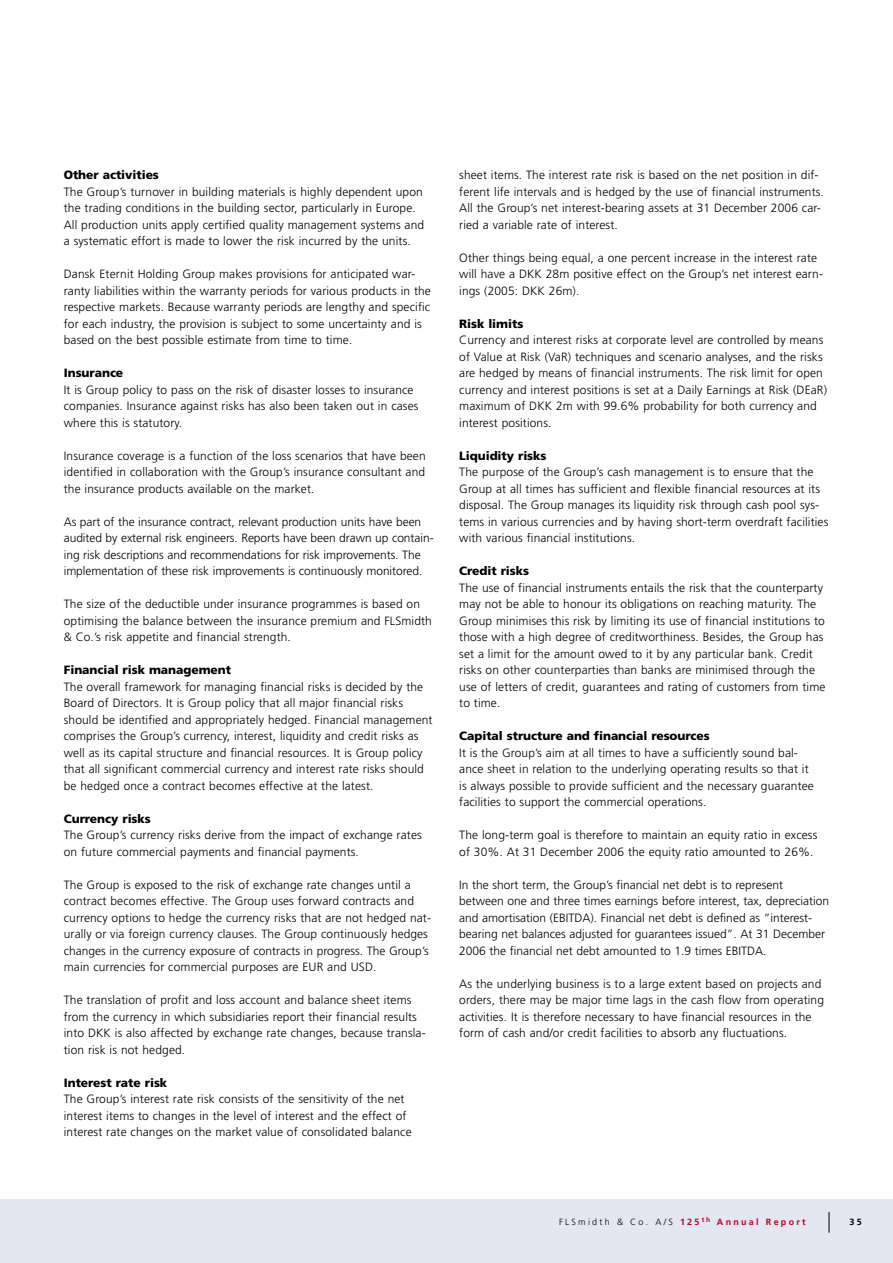
<style>
.page{position:relative;width:893px;height:1263px;background:#fff}
.page>*{position:absolute;margin:0;border:0;box-sizing:border-box;transform-origin:0 0}
.t1{font:300 12px/16.5px "Frutiger";letter-spacing:.01em;color:#000}
.t2{font:900 12px "Frutiger";letter-spacing:-.005em;color:#000}
.t3{font:700 9px "Frutiger";letter-spacing:.25em;color:#b3071b}
.t4{font:300 9px "Frutiger";color:#000}
.t5{font:700 9px "Frutiger";color:#000}
.s1{font-weight:300;color:#000}
</style>
<div class="page">
<div style="left:0;top:1199px;width:893px;height:64px;background:#e4e6f2"></div>
<svg style="left:829px;top:1212px;width:1px;height:21px"></svg>
<p class="t2" style="left:64px;top:168px;width:97px">Other activities</p>
<p class="t1" style="left:64px;top:183px;width:362px">The Group’s turnover in building materials is highly dependent upon the trading conditions in the building sector, particularly in Europe.<br>All production units apply certified quality management systems and a systematic effort is made to lower the risk incurred by the units.</p>
<p class="t1" style="left:64px;top:266px;width:369px">Dansk Eternit Holding Group makes provisions for anticipated war&shy;ranty liabilities within the warranty periods for various products in the respective markets. Because warranty periods are lengthy and specific for each industry, the provision is subject to some uncertainty and is based on the best possible estimate from time to time.</p>
<p class="t2" style="left:64px;top:366px;width:61px">Insurance</p>
<p class="t1" style="left:64px;top:381px;width:356px">It is Group policy to pass on the risk of disaster losses to insurance companies. Insurance against risks has also been taken out in cases where this is statutory.</p>
<p class="t1" style="left:64px;top:447px;width:363px;text-align:justify">Insurance coverage is a function of the loss scenarios that have been identified in collaboration with the Group’s insurance consultant and the insurance products available on the market.</p>
<p class="t1" style="left:64px;top:513px;width:371px">As part of the insurance contract, relevant production units have been audited by external risk engineers. Reports have been drawn up contain&shy;ing risk descriptions and recommendations for risk improvements. The implementation of these risk improvements is continuously monitored.</p>
<p class="t1" style="left:64px;top:596px;width:370px">The size of the deductible under insurance programmes is based on optimising the balance between the insurance premium and FLSmidth &amp; Co.’s risk appetite and financial strength.</p>
<p class="t2" style="left:64px;top:663px;width:169px">Financial risk management</p>
<p class="t1" style="left:64px;top:678px;width:370px">The overall framework for managing financial risks is decided by the Board of Directors. It is Group policy that all major financial risks should be identified and appropriately hedged. Financial management comprises the Group’s currency, interest, liquidity and credit risks as well as its capital structure and financial resources. It is Group policy that all significant commercial currency and interest rate risks should be hedged once a contract becomes effective at the latest.</p>
<p class="t2" style="left:64px;top:811px;width:89px">Currency risks</p>
<p class="t1" style="left:64px;top:827px;width:359px">The Group’s currency risks derive from the impact of exchange rates on future commercial payments and financial payments.</p>
<p class="t1" style="left:64px;top:876px;width:369px">The Group is exposed to the risk of exchange rate changes until a contract becomes effective. The Group uses forward contracts and currency options to hedge the currency risks that are not hedged nat&shy;urally or via foreign currency clauses. The Group continuously hedges changes in the currency exposure of contracts in progress. The Group’s main currencies for commercial purposes are EU R and USD</p>
<p class="t1" style="left:373px;top:959px;width:5px">.</p>
<p class="t1" style="left:64px;top:992px;width:363px">The translation of profit and loss account and balance sheet items from the currency in which subsidiaries report their financial results into DKK is also affected by exchange rate changes, because transla&shy;tion risk is not hedged.</p>
<p class="t2" style="left:64px;top:1075px;width:105px">Interest rate risk</p>
<p class="t1" style="left:64px;top:1091px;width:349px">The Group’s interest rate risk consists of the sensitivity of the net interest items to changes in the level of interest and the effect of interest rate changes on the market value of consolidated balance</p>
<p class="t1" style="left:459px;top:167px;width:366px">sheet items. The interest rate risk is based on the net position in dif&shy;ferent life intervals and is hedged by the use of financial instruments.<br>All the Group’s net interest-bearing assets at 31 December 2006 car&shy;ried a variable rate of interest.</p>
<p class="t1" style="left:459px;top:249px;width:365px">Other things being equal, a one percent increase in the interest rate will have a DKK 28m positive effect on the Group’s net interest earn&shy;ings (2005: DKK 26m).</p>
<p class="t2" style="left:459px;top:316px;width:66px">Risk limits</p>
<p class="t1" style="left:459px;top:332px;width:369px">Currency and interest risks at corporate level are controlled by means of Value at Risk (VaR) techniques and scenario analyses, and the risks are hedged by means of financial instruments. The risk limit for open currency and interest positions is set at a Daily Earnings at Risk (DEaR) maximum of DKK 2m with 99.6% probability for both currency and interest positions.</p>
<p class="t2" style="left:459px;top:448px;width:89px">Liquidity risks</p>
<p class="t1" style="left:459px;top:464px;width:371px">The purpose of the Group’s cash management is to ensure that the Group at all times has sufficient and flexible financial resources at its disposal. The Group manages its liquidity risk through cash pool sys&shy;tems in various currencies and by having short-term overdraft facilities with various financial institutions.</p>
<p class="t2" style="left:459px;top:564px;width:71px">Credit risks</p>
<p class="t1" style="left:459px;top:579px;width:368px">The use of financial instruments entails the risk that the counterparty may not be able to honour its obligations on reaching maturity. The Group minimises this risk by limiting its use of financial institutions to those with a high degree of creditworthiness. Besides, the Group has set a limit for the amount owed to it by any particular bank. Credit risks on other counterparties than banks are minimised through the use of letters of credit, guarantees and rating of customers from time to time.</p>
<p class="t2" style="left:459px;top:729px;width:252px">Capital structure and financial resources</p>
<p class="t1" style="left:459px;top:744px;width:356px">It is the Group’s aim at all times to have a sufficiently sound bal&shy;ance sheet in relation to the underlying operating results so that it is always possible to provide sufficient and the necessary guarantee facilities to support the commercial operations.</p>
<p class="t1" style="left:459px;top:827px;width:360px">The long-term goal is therefore to maintain an equity ratio in excess of 30%. At 31 December 2006 the equity ratio amounted to 26%.</p>
<p class="t1" style="left:459px;top:876px;width:371px">In the short term, the Group’s financial net debt is to represent between one and three times earnings before interest, tax, depreciation and amortisation (EBITDA). Financial net debt is defined as ”interest&shy;bearing net balances adjusted for guarantees issued”. At 31 December 2006 the financial net debt amounted to 1.9 times EBITDA.</p>
<p class="t1" style="left:459px;top:975px;width:366px">As the underlying business is to a large extent based on projects and orders, there may be major time lags in the cash flow from operating activities. It is therefore necessary to have financial resources in the form of cash and/or credit facilities to absorb any fluctuations.</p>
<p class="t4" style="left:559px;top:1216px;width:5px">FLS</p>
<p class="t3" style="left:578px;top:1216px;width:229px"><span class="s1">midth &amp; Co. A/S</span> 125<sup>th</sup> Annual Report</p>
<p class="t5" style="left:850px;top:1216px;width:14px">3 5</p>
</div>
